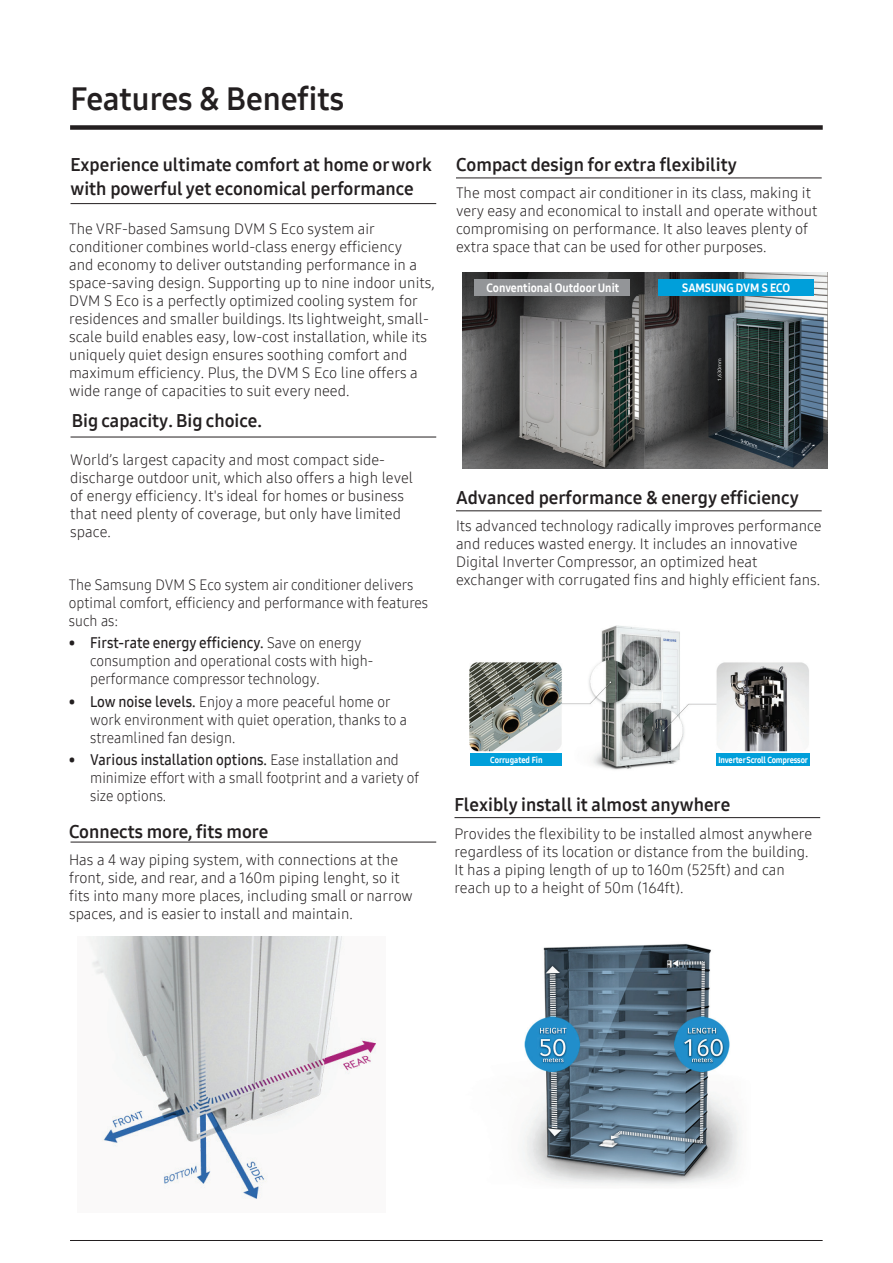
<style>
.page{position:relative;width:893px;height:1263px;background:#fff}
.page>*{position:absolute;margin:0;border:0;box-sizing:border-box;transform-origin:0 0}
.t1{font:31.5px "Samsung One 700";color:#231f20}
.t2{font:18px/24px "Samsung One 700";color:#231f20}
.t3{font:18px "Samsung One Arabic 700";color:#231f20}
.t4{font:15px/18px "Samsung One 300";color:#231f20}
.t5{font:15px/18px "Samsung One 300";color:#231f20;scale:.95 1}
.t6{font:15px "Samsung One 600";color:#231f20;scale:.95 1}
.t7{font:12px "Samsung One 800";color:#fff;scale:.93 1}
.t8{font:8.7px "Samsung One 800";letter-spacing:-.02em;color:#fff;scale:.9 1}
.t9{font:8.7px "Samsung One 800";color:#fff;scale:.9 1}
.s1{font-family:"Samsung One 300"}
.s2{font-family:"Samsung One 600"}
</style>
<div class="page">
<hr style="left:70px;top:1240px;width:753px;height:1px;background:#231f20">
<hr style="left:71px;top:203px;width:365px;height:1px;background:#231f20">
<hr style="left:71px;top:437px;width:365px;height:1px;background:#231f20">
<hr style="left:456px;top:178px;width:366px;height:1px;background:#231f20">
<hr style="left:456px;top:510px;width:366px;height:1px;background:#231f20">
<img style="left:462px;top:273px;width:366px;height:195px">
<div style="left:475px;top:280px;width:155px;height:16px;background:#939598"></div>
<div style="left:658px;top:280px;width:155px;height:16px;background:#009fda"></div>
<img style="left:469px;top:625px;width:341px;height:145px">
<div style="left:470px;top:754px;width:92px;height:12px;background:#009fda"></div>
<div style="left:716px;top:754px;width:93px;height:12px;background:#009fda"></div>
<div style="left:70px;top:125px;width:753px;height:5px;background:#231f20"></div>
<img style="left:88px;top:936px;width:288px;height:263px">
<hr style="left:454px;top:817px;width:366px;height:1px;background:#231f20">
<img style="left:522px;top:944px;width:219px;height:241px">
<hr style="left:71px;top:842px;width:365px;height:1px;background:#231f20">
<h1 class="t1" style="left:71px;top:78px;width:275px">Features &amp; Benefits</h1>
<p class="t2" style="left:71px;top:152px;width:363px">Experience ultimate comfort at home or work with powerful yet economical performance</p>
<p class="t4" style="left:69px;top:219px;width:367px">The VRF-based Samsung DVM S Eco system air conditioner combines world-class energy efficiency<br>and economy to deliver outstanding performance in a space-saving design. Supporting up to nine indoor units, DVM S Eco is a perfectly optimized cooling system for residences and smaller buildings. Its lightweight, small&shy;scale build enables easy, low-cost installation, while its uniquely quiet design ensures soothing comfort and maximum efficiency. Plus, the DVM S Eco line offers a wide range of capacities to suit every need.</p>
<p class="t3" style="left:72px;top:408px;width:192px">Big capacity. Big choice.</p>
<p class="t4" style="left:70px;top:451px;width:344px">World’s largest capacity and most compact side&shy;discharge outdoor unit, which also offers a high level of energy efficiency. It's ideal for homes or business that need plenty of coverage, but only have limited space.</p>
<p class="t5" style="left:69px;top:576px;width:380px">The Samsung DVM S Eco system air conditioner delivers optimal comfort, efficiency and performance with features such as:</p>
<p class="t6" style="left:69px;top:633px;width:310px"><span class="s1">•</span> First-rate energy efficiency. <span class="s1">Save on energy</span></p>
<p class="t5" style="left:90px;top:652px;width:300px">consumption and operational costs with high&shy;performance compressor technology.</p>
<p class="t5" style="left:90px;top:692px;width:335px;text-indent:-21px">• <span class="s2">Low noise levels.</span> Enjoy a more peaceful home or work environment with quiet operation, thanks to a streamlined fan design.</p>
<p class="t6" style="left:69px;top:749px;width:349px"><span class="s1">•</span> Various installation options. <span class="s1">Ease installation and</span></p>
<p class="t5" style="left:90px;top:768px;width:348px">minimize effort with a small footprint and a variety of size options.</p>
<p class="t2" style="left:69px;top:820px;width:201px">Connects more, fits more</p>
<p class="t4" style="left:69px;top:850px;width:345px">Has a 4 way piping system, with connections at the front, side, and rear, and a 160m piping lenght, so it fits into many more places, including small or narrow spaces, and is easier to install and maintain.</p>
<p class="t2" style="left:456px;top:153px;width:282px">Compact design for extra flexibility</p>
<p class="t4" style="left:456px;top:183px;width:363px">The most compact air conditioner in its class, making it very easy and economical to install and operate without compromising on performance. It also leaves plenty of extra space that can be used for other purposes.</p>
<p class="t7" style="left:487px;top:280px;width:144px">Conventional Outdoor Unit</p>
<p class="t7" style="left:682px;top:280px;width:118px">SAMSUNG DVM S ECO</p>
<p class="t2" style="left:456px;top:486px;width:344px">Advanced performance &amp; energy efficiency</p>
<p class="t4" style="left:456px;top:516px;width:367px">Its advanced technology radically improves performance and reduces wasted energy. It includes an innovative Digital Inverter Compressor, an optimized heat exchanger with corrugated fins and highly efficient fans.</p>
<p class="t9" style="left:490px;top:754px;width:60px">Corrugated Fin</p>
<p class="t8" style="left:718px;top:754px;width:101px">Inverter Scroll Compressor</p>
<p class="t2" style="left:454px;top:792px;width:277px">Flexibly install it almost anywhere</p>
<p class="t4" style="left:454px;top:824px;width:359px">Provides the flexibility to be installed almost anywhere regardless of its location or distance from the building.<br>It has a piping length of up to 160m (525ft) and can reach up to a height of 50m (164ft).</p>
</div>
